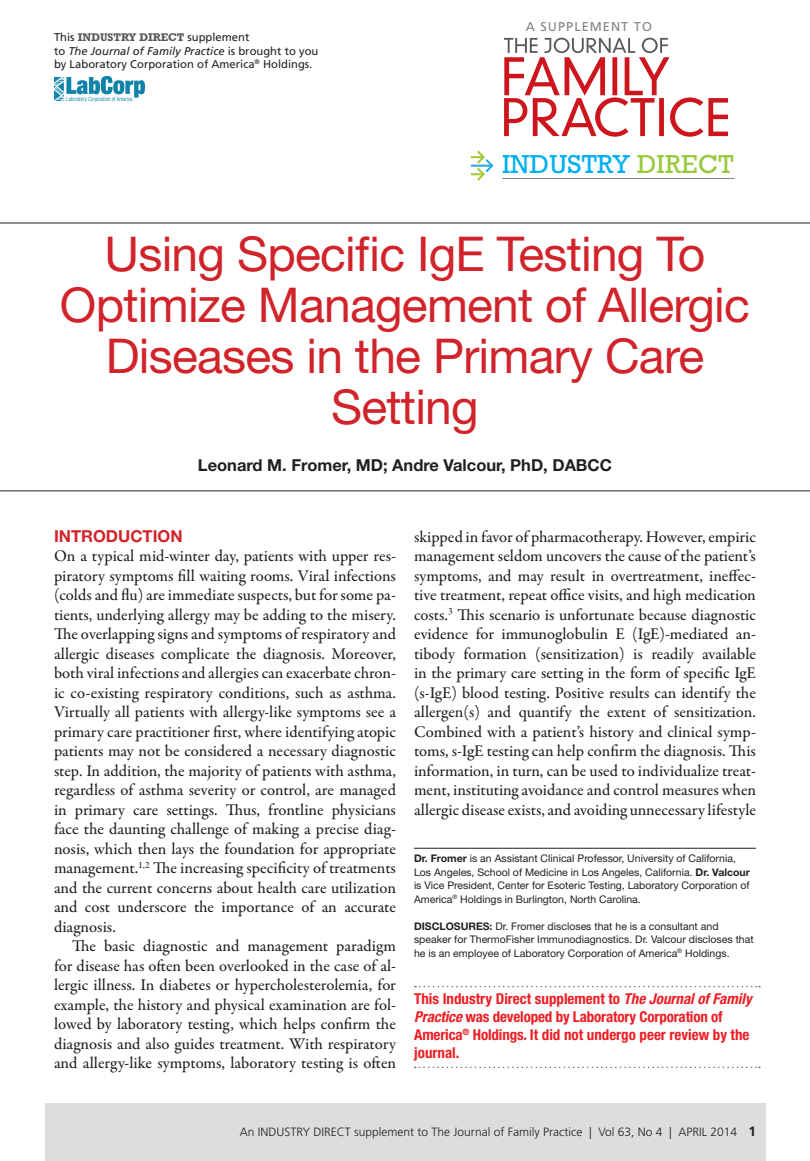
<style>
.page{position:relative;width:810px;height:1161px;background:#fff}
.page>*{position:absolute;margin:0;border:0;box-sizing:border-box;transform-origin:0 0}
.Headline{font:48px/51px "Helvetica Neue LT Std";letter-spacing:-.015em;color:#d1232a;text-align:center}
.t1{font:26.4px "Rockwell Std";letter-spacing:.01em;color:#00afef}
.Body_text_indent{font:500 16.5px/19.5px "Garamond Premr Pro";color:#231f20;text-align:justify}
.Body_text{font:500 16.5px/19.5px "Garamond Premr Pro";color:#231f20;text-align:justify}
.Byline{font:700 16.5px "Helvetica Neue LT Std";color:#231f20}
.Subhead1{font:700 16.5px "Helvetica Neue LT Std";color:#d1232a}
.Support{font:700 condensed 15px/18px "Helvetica Neue LT Std";color:#ee1d23}
.t2{font:12.75px "Frutiger LT Std";letter-spacing:.08em;color:#808285}
.t3{font:300 12px "Frutiger LT Std";color:#231f20}
.Sponsorship{font:11.25px/13.5px "Frutiger LT Std";color:#231f20}
.Bio{font:10.5px/13.5px "Helvetica Neue LT Std";color:#231f20}
.s1{font-family:"Rockwell Std";font-weight:700;color:#57585a}
.s2{font-style:italic}
.s3{color:#97c93c}
.s4{font-weight:700}
.s5{font-weight:700;font-size:13.5px}
</style>
<div class="page">
<div style="left:45px;top:1103px;width:720px;height:58px;background:#dcdddf"></div>
<hr style="left:0;top:223px;width:810px;height:1px;background:#231f20">
<svg style="left:504px;top:38px;width:224px;height:99px"></svg>
<hr style="left:502px;top:178px;width:233px;height:1px;background:#808285">
<svg style="left:471px;top:151px;width:22px;height:30px"></svg>
<hr style="left:0;top:490px;width:810px;height:1px;background:#231f20">
<img style="left:55px;top:77px;width:89px;height:24px">
<hr style="left:414px;top:848px;width:342px;height:1px;background:#231f20">
<svg style="left:415px;top:1067px;width:345px;height:1px"></svg>
<svg style="left:415px;top:986px;width:345px;height:1px"></svg>
<p class="Sponsorship" style="left:54px;top:31px;width:266px">This <span class="s1">INDUSTRY DIRECT</span> supplement<br>to <span class="s2">The Journal of Family Practice</span> is brought to you by Laboratory Corporation of America<sup>®</sup> Holdings.</p>
<p class="t2" style="left:526px;top:19px;width:128px">A SUPPLEMENT TO</p>
<p class="t1" style="left:502px;top:148px;width:233px">INDUSTRY <span class="s3">DIRECT</span></p>
<p class="Headline" style="left:60px;top:228px;width:692px">Using Specific IgE Testing To<br>Optimize Management of Allergic<br>Diseases in the Primary Care<br>Setting</p>
<p class="Byline" style="left:198px;top:455px;width:416px">Leonard M. Fromer, MD; Andre Valcour, PhD, DABCC</p>
<p class="Subhead1" style="left:54px;top:525px;width:130px">INTRODUCTION</p>
<p class="Body_text" style="left:54px;top:546px;width:344px">On a typical mid-winter day, patients with upper res&shy;piratory symptoms fill waiting rooms. Viral infections (colds and flu) are immediate suspects, but for some pa&shy;tients, underlying allergy may be adding to the misery.<br>The overlapping signs and symptoms of respiratory and allergic diseases complicate the diagnosis. Moreover, both viral infections and allergies can exacerbate chron&shy;ic co-existing respiratory conditions, such as asthma.<br>Virtually all patients with allergy-like symptoms see a primary care practitioner first, where identifying atopic patients may not be considered a necessary diagnostic step. In addition, the majority of patients with asthma, regardless of asthma severity or control, are managed in primary care settings. Thus, frontline physicians face the daunting challenge of making a precise diag&shy;nosis, which then lays the foundation for appropriate management.<sup>1,2</sup> The increasing specificity of treatments and the current concerns about health care utilization and cost underscore the importance of an accurate diagnosis.</p>
<p class="Body_text_indent" style="left:54px;top:936px;width:344px;text-indent:18px">The basic diagnostic and management paradigm for disease has often been overlooked in the case of al&shy;lergic illness. In diabetes or hypercholesterolemia, for example, the history and physical examination are fol&shy;lowed by laboratory testing, which helps confirm the diagnosis and also guides treatment. With respiratory and allergy-like symptoms, laboratory testing is often</p>
<p class="Body_text_indent" style="left:414px;top:527px;width:344px">skipped in favor of pharmacotherapy. However, empiric management seldom uncovers the cause of the patient’s symptoms, and may result in overtreatment, ineffec&shy;tive treatment, repeat office visits, and high medication costs.<sup>3</sup> This scenario is unfortunate because diagnostic evidence for immunoglobulin E (IgE)-mediated an&shy;tibody formation (sensitization) is readily available in the primary care setting in the form of specific IgE (s-IgE) blood testing. Positive results can identify the allergen(s) and quantify the extent of sensitization.<br>Combined with a patient’s history and clinical symp&shy;toms, s-IgE testing can help confirm the diagnosis. This information, in turn, can be used to individualize treat&shy;ment, instituting avoidance and control measures when allergic disease exists, and avoiding unnecessary lifestyle</p>
<p class="Bio" style="left:414px;top:851px;width:337px"><span class="s4">Dr. Fromer</span> is an Assistant Clinical Professor, University of California, Los Angeles, School of Medicine in Los Angeles, California. <span class="s4">Dr. Valcour </span>is Vice President, Center for Esoteric Testing, Laboratory Corporation of America<sup>®</sup> Holdings in Burlington, North Carolina.</p>
<p class="Bio" style="left:414px;top:919px;width:341px"><span class="s4">DISCLOSURES:</span> Dr. Fromer discloses that he is a consultant and speaker for ThermoFisher Immunodiagnostics. Dr. Valcour discloses that he is an employee of Laboratory Corporation of America<sup>®</sup> Holdings.</p>
<p class="Support" style="left:414px;top:990px;width:339px">This Industry Direct supplement to <span class="s2">The Journal of Family Practice</span> was developed by Laboratory Corporation of America<sup>®</sup> Holdings. It did not undergo peer review by the journal.</p>
<p class="t3" style="left:240px;top:1125px;width:518px">An INDUSTRY DIRECT supplement to The Journal of Family Practice | Vol 63, No 4 | APRIL 2014 <span class="s5">1</span></p>
</div>
